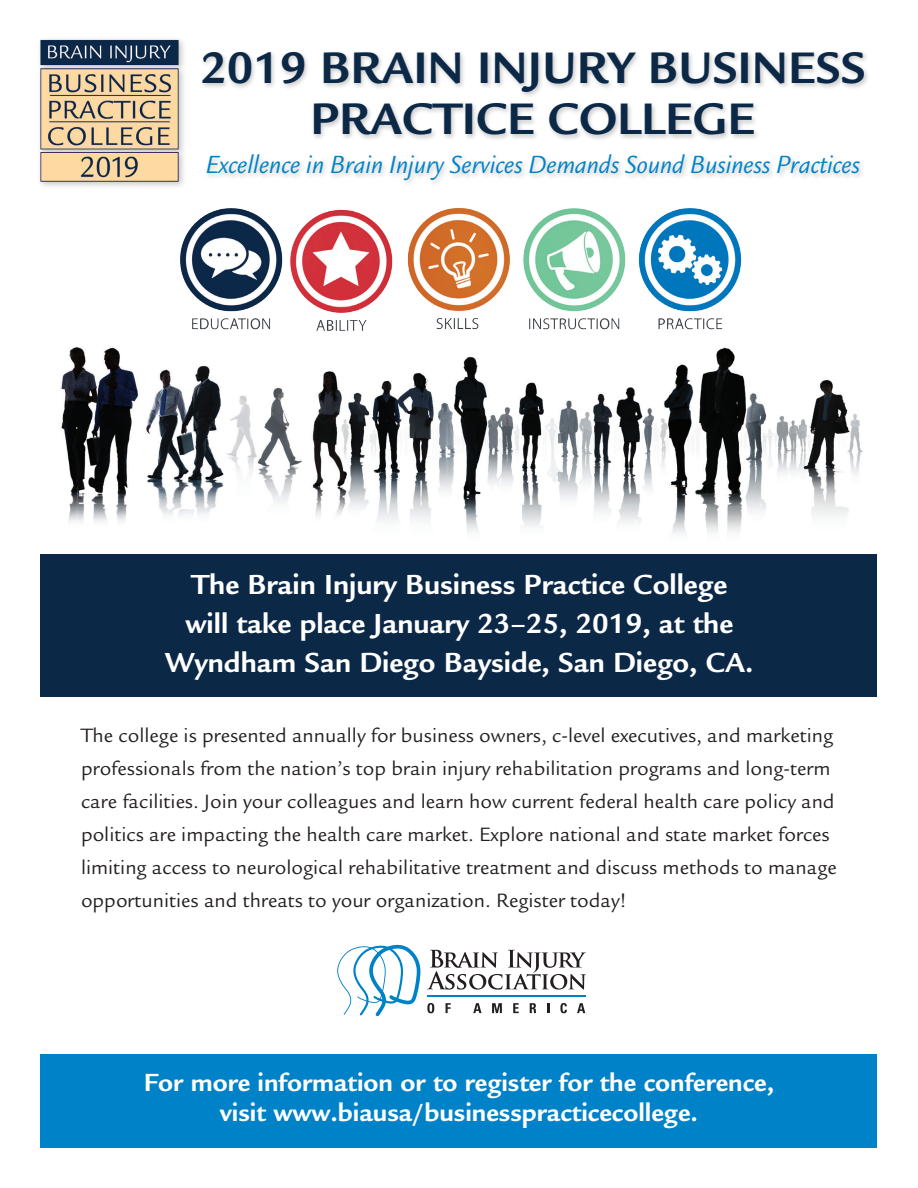
<style>
.page{position:relative;width:918px;height:1188px;background:#fff}
.page>*{position:absolute;margin:0;border:0;box-sizing:border-box;transform-origin:0 0}
.t1{font:700 48px/51px "Legacy Sans";color:#0c2847;text-align:center}
.t2{font:700 30px/39px "Legacy Sans";color:#fff;text-align:center}
.t3{font:700 27px/30px "Legacy Sans";color:#fff;text-align:center}
.t4{font:italic 27px "Legacy Sans";color:#0082c8}
.t5{font:21px/33px "Legacy Sans";color:#231f20}
</style>
<div class="page">
<img style="left:61px;top:347px;width:802px;height:187px">
<img style="left:180px;top:208px;width:562px;height:123px">
<svg style="left:337px;top:944px;width:83px;height:72px"></svg>
<hr style="left:427px;top:996px;width:159px;height:1px;background:#0082c8">
<svg style="left:427px;top:1003px;width:7px;height:10px"></svg>
<svg style="left:446px;top:1003px;width:5px;height:10px"></svg>
<svg style="left:473px;top:1003px;width:8px;height:10px"></svg>
<svg style="left:492px;top:1003px;width:10px;height:10px"></svg>
<svg style="left:513px;top:1003px;width:6px;height:10px"></svg>
<svg style="left:530px;top:1003px;width:6px;height:10px"></svg>
<svg style="left:547px;top:1003px;width:2px;height:10px"></svg>
<svg style="left:560px;top:1003px;width:7px;height:10px"></svg>
<svg style="left:577px;top:1003px;width:8px;height:10px"></svg>
<svg style="left:427px;top:950px;width:159px;height:40px"></svg>
<div style="left:40px;top:554px;width:838px;height:143px;background:#0c2847"></div>
<div style="left:40px;top:1054px;width:838px;height:94px;background:#0082c8"></div>
<div style="left:200px;top:49px;width:671px;height:138px;background:#231f20;opacity:.25"></div>
<div style="left:37px;top:36px;width:150px;height:154px;background:#f8f8f8"></div>
<img style="left:40px;top:39px;width:143px;height:146px">
<h1 class="t1" style="left:200px;top:43px;width:667px">2019 BRAIN INJURY BUSINESS<br>PRACTICE COLLEGE</h1>
<p class="t4" style="left:206px;top:150px;width:656px">Excellence in Brain Injury Services Demands Sound Business Practices</p>
<h2 class="t2" style="left:165px;top:565px;width:590px">The Brain Injury Business Practice College<br>will take place January 23–25, 2019, at the<br>Wyndham San Diego Bayside, San Diego, CA.</h2>
<p class="t5" style="left:81px;top:719px;width:757px">The college is presented annually for business owners, c-level executives, and marketing professionals from the nation’s top brain injury rehabilitation programs and long-term care facilities. Join your colleagues and learn how current federal health care policy and politics are impacting the health care market. Explore national and state market forces limiting access to neurological rehabilitative treatment and discuss methods to manage opportunities and threats to your organization. Register today!</p>
<p class="t3" style="left:144px;top:1068px;width:632px">For more information or to register for the conference, visit www.biausa/businesspracticecollege.</p>
</div>
